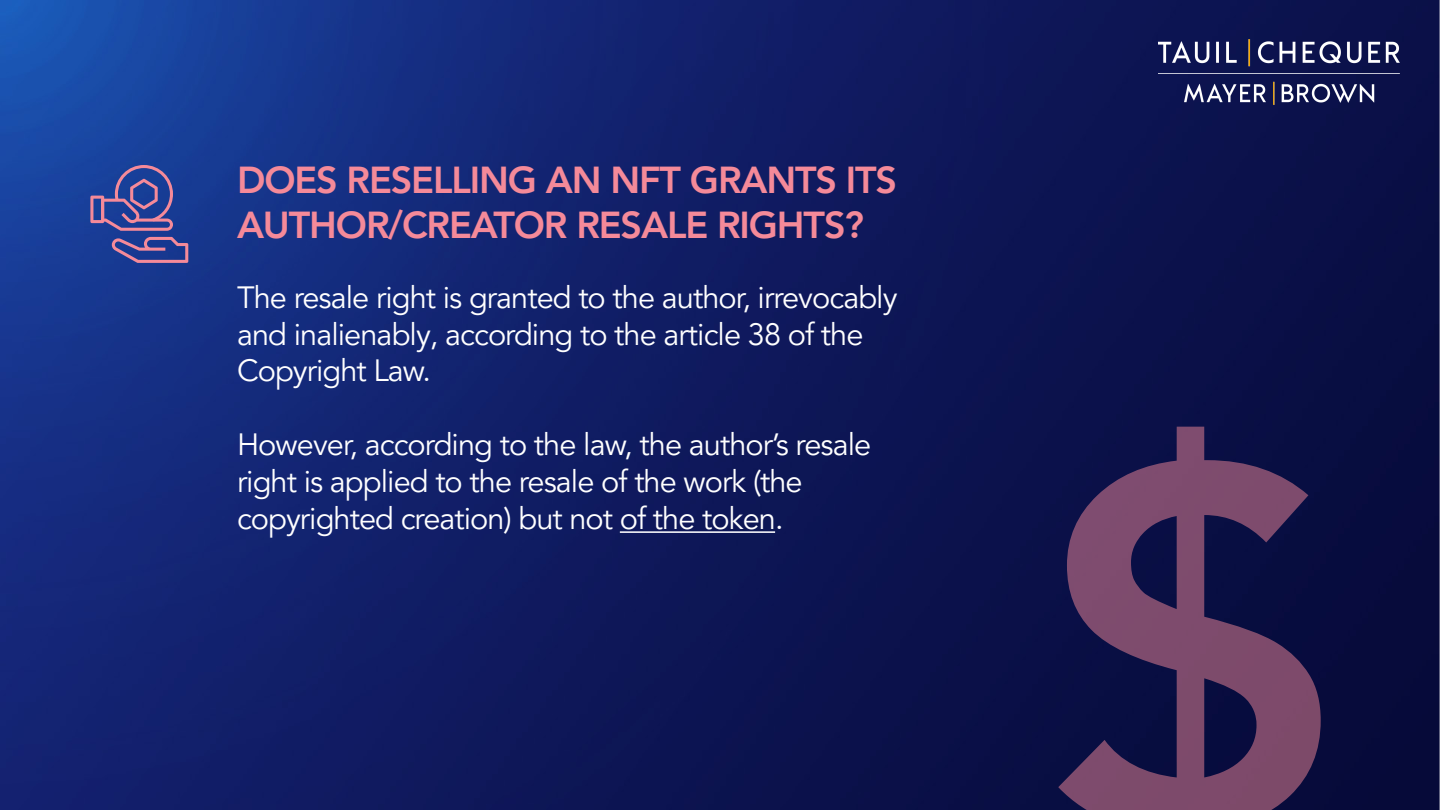
<style>
.page{position:relative;width:1440px;height:810px;background:#fff}
.page>*{position:absolute;margin:0;border:0;box-sizing:border-box;transform-origin:0 0}
.t1{font:800 508.5px "Avenir LT Pro";color:#f58a99}
.t2{font:800 37.5px/45px "Avenir LT Pro";letter-spacing:-.03em;color:#f58a99}
.t3{font:30.75px/36.9px "Avenir LT Pro";letter-spacing:-.03em;color:#fff}
</style>
<div class="page">
<img style="left:0;top:0;width:1440px;height:810px">
<hr style="left:620px;top:531px;width:155px;height:2px;background:#fff">
<img style="left:1159px;top:40px;width:240px;height:64px">
<svg style="left:90px;top:165px;width:83px;height:66px;background:#4e5097"></svg>
<svg style="left:112px;top:237px;width:76px;height:26px;background:#5b5193"></svg>
<p class="t2" style="left:237px;top:158px;width:662px">DOES RESELLING AN NFT GRANTS ITS<br>AUTHOR/CREATOR RESALE RIGHTS?</p>
<p class="t3" style="left:237px;top:279px;width:662px">The resale right is granted to the author, irrevocably and inalienably, according to the article 38 of the<br>Copyright Law.</p>
<p class="t3" style="left:237px;top:427px;width:636px">However, according to the law, the author’s resale right is applied to the resale of the work (the copyrighted creation) but not of the token.</p>
<h1 class="t1" style="left:1042px;top:348px;width:303px">$</h1>
</div>
